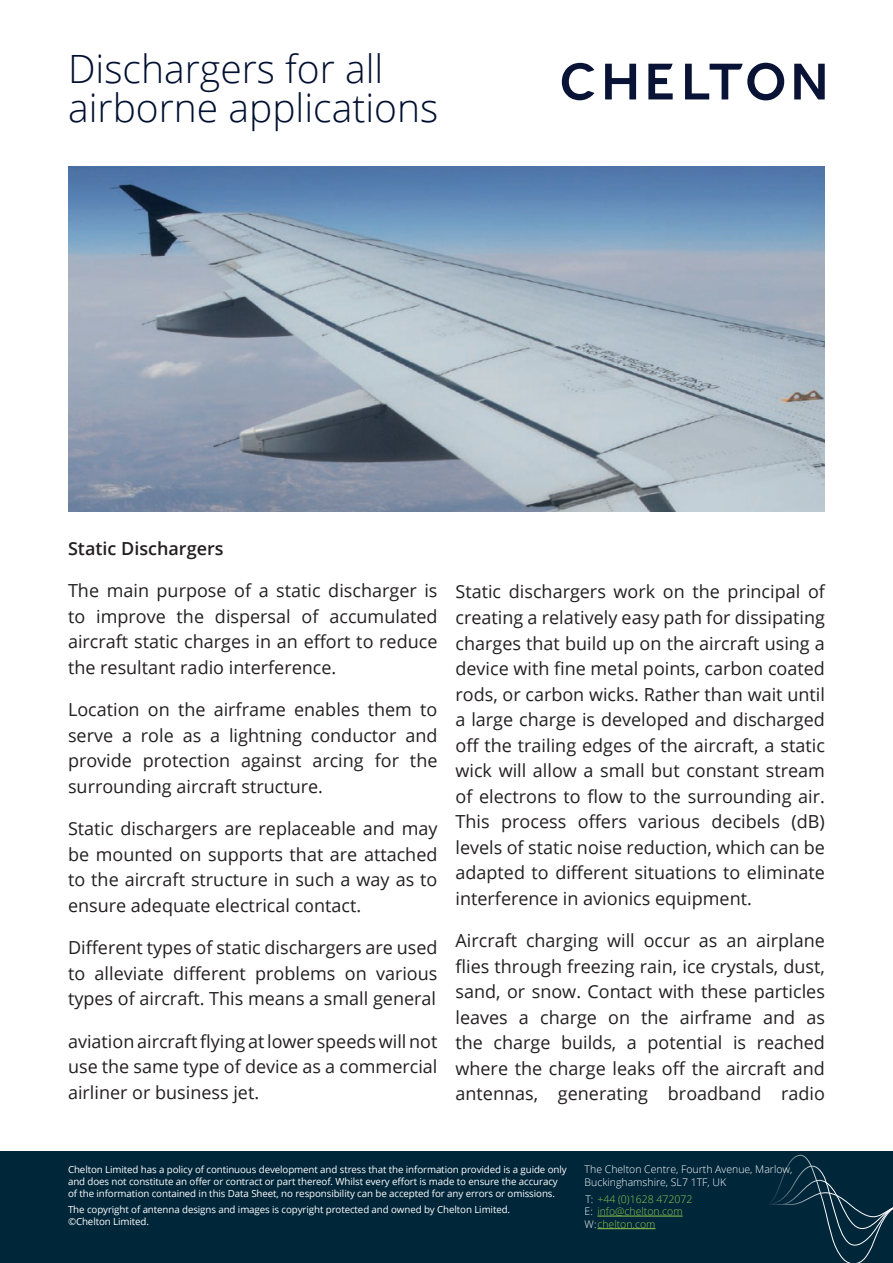
<style>
.page{position:relative;width:893px;height:1263px;background:#fff}
.page>*{position:absolute;margin:0;border:0;box-sizing:border-box;transform-origin:0 0}
.t1{font:300 39px/39px "Open Sans";color:#001030}
.Body_1{font:18px/25.5px "Open Sans";color:#231f20;text-align:justify}
.Body_1-2{font:600 18px "Open Sans";color:#231f20}
.t2{font:300 10.5px/12.6px "Open Sans";color:#fff}
.t3{font:300 10.5px/12.6px "Open Sans";color:#90c84c}
.t4{font:9.75px/12px "Open Sans";letter-spacing:-.01em;color:#fff}
.s1{color:#fff}
</style>
<div class="page">
<img style="left:68px;top:166px;width:757px;height:345px">
<div style="left:0;top:1151px;width:893px;height:112px;background:#00263a"></div>
<hr style="left:597px;top:1216px;width:86px;height:1px;background:#90c84c">
<hr style="left:597px;top:1228px;width:58px;height:1px;background:#90c84c">
<svg style="left:562px;top:63px;width:32px;height:37px"></svg>
<svg style="left:605px;top:64px;width:31px;height:35px"></svg>
<svg style="left:648px;top:64px;width:25px;height:35px"></svg>
<svg style="left:685px;top:63px;width:99px;height:37px"></svg>
<svg style="left:794px;top:64px;width:31px;height:35px"></svg>
<svg style="left:770px;top:1154px;width:123px;height:109px"></svg>
<h1 class="t1" style="left:68px;top:48px;width:372px">Dischargers for all airborne applications</h1>
<p class="Body_1-2" style="left:68px;top:536px;width:157px">Static Dischargers</p>
<p class="Body_1" style="left:68px;top:577px;width:371px">The main purpose of a static discharger is to improve the dispersal of accumulated aircraft static charges in an effort to reduce the resultant radio interference.</p>
<p class="Body_1" style="left:68px;top:696px;width:371px">Location on the airframe enables them to serve a role as a lightning conductor and provide protection against arcing for the surrounding aircraft structure.</p>
<p class="Body_1" style="left:68px;top:815px;width:371px">Static dischargers are replaceable and may be mounted on supports that are attached to the aircraft structure in such a way as to ensure adequate electrical contact.</p>
<p class="Body_1" style="left:68px;top:934px;width:371px">Different types of static dischargers are used to alleviate different problems on various types of aircraft. This means a small general</p>
<p class="Body_1" style="left:68px;top:1028px;width:371px">aviation aircraft flying at lower speeds will not use the same type of device as a commercial airliner or business jet.</p>
<p class="Body_1" style="left:455px;top:579px;width:371px">Static dischargers work on the principal of creating a relatively easy path for dissipating charges that build up on the aircraft using a device with fine metal points, carbon coated rods, or carbon wicks. Rather than wait until a large charge is developed and discharged off the trailing edges of the aircraft, a static wick will allow a small but constant stream of electrons to flow to the surrounding air.<br>This process offers various decibels (dB) levels of static noise reduction, which can be adapted to different situations to eliminate interference in avionics equipment.</p>
<p class="Body_1" style="left:455px;top:927px;width:371px">Aircraft charging will occur as an airplane flies through freezing rain, ice crystals, dust, sand, or snow. Contact with these particles leaves a charge on the airframe and as the charge builds, a potential is reached where the charge leaks off the aircraft and antennas, generating broadband radio</p>
<p class="t4" style="left:68px;top:1163px;width:500px">Chelton Limited has a policy of continuous development and stress that the information provided is a guide only and does not constitute an offer or contract or part thereof. Whilst every effort is made to ensure the accuracy of the information contained in this Data Sheet, no responsibility can be accepted for any errors or omissions.</p>
<p class="t4" style="left:68px;top:1203px;width:444px">The copyright of antenna designs and images is copyright protected and owned by Chelton Limited. ©Chelton Limited.</p>
<p class="t2" style="left:585px;top:1163px;width:209px">The Chelton Centre, Fourth Avenue, Marlow,<br>Buckinghamshire, SL7 1TF, UK</p>
<p class="t3" style="left:585px;top:1192px;width:109px"><span class="s1">T:</span> +44 (0)1628 472072<br><span class="s1">E:</span> info@chelton.com<br><span class="s1">W:</span>chelton.com</p>
</div>
